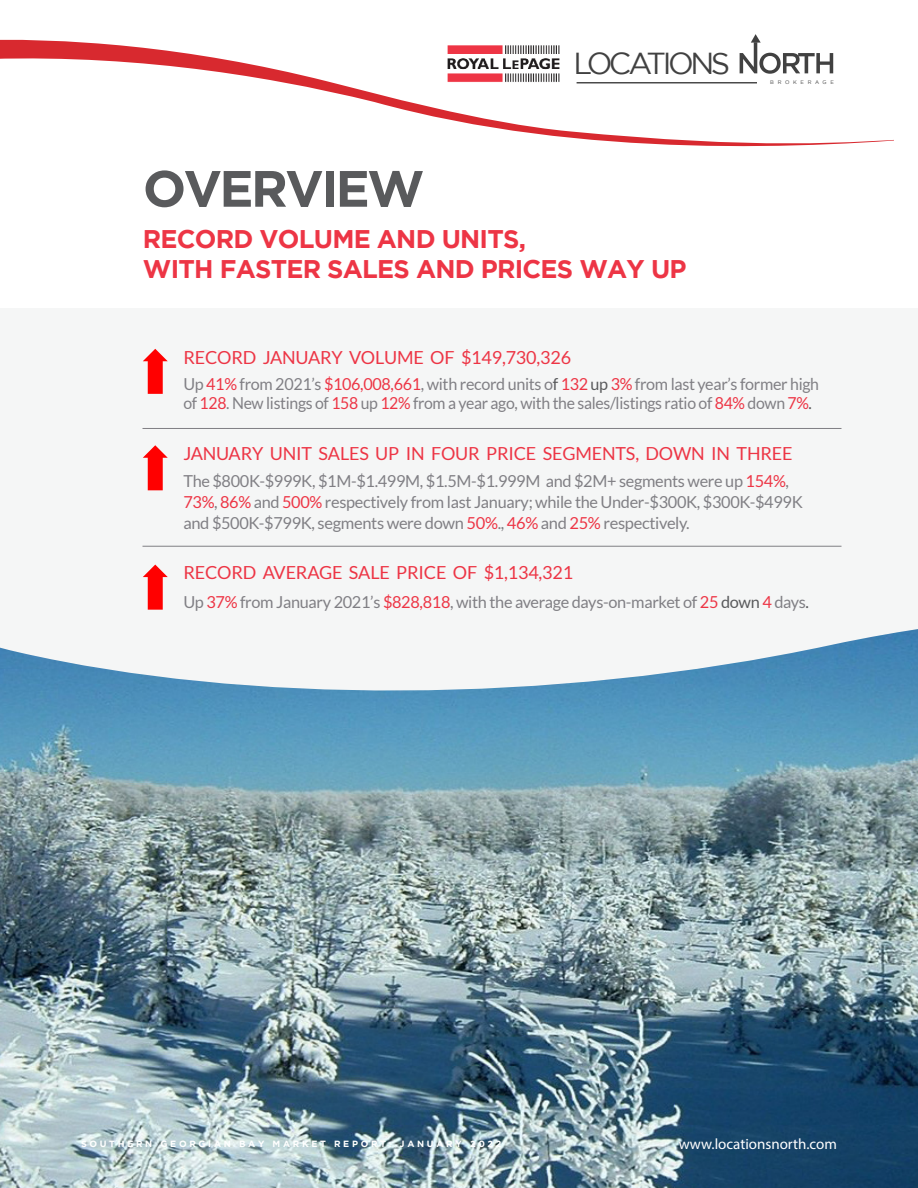
<style>
.page{position:relative;width:918px;height:1188px;background:#fff}
.page>*{position:absolute;margin:0;border:0;box-sizing:border-box;transform-origin:0 0}
.t1{font:700 51px "Gotham";letter-spacing:-.05em;color:#595a5c}
.t2{font:30.3px "Gotham";letter-spacing:-.115em;color:#414141}
.t3{font:700 25.5px/30.6px "Gotham";letter-spacing:-.03em;color:#ed3545}
.t4{font:18px "Lato";letter-spacing:-.01em;color:#ed3545}
.t5{font:16.5px/21px "Lato";letter-spacing:-.02em;color:#807f84}
.t6{font:15px "Myriad Pro";color:#fff}
.t7{font:700 9px "Gotham";letter-spacing:.3em;color:#fff}
.t8{font:5.25px "Gotham";letter-spacing:.7em;color:#414141}
.s1{color:#ed3545}
.s2{color:#595a5c}
</style>
<div class="page">
<img style="left:0;top:706px;width:918px;height:482px">
<div style="left:0;top:308px;width:918px;height:294px;background:#f5f6f6"></div>
<svg style="left:0;top:564px;width:918px;height:142px;fill:#f5f6f6"></svg>
<hr style="left:142px;top:546px;width:700px;height:1px;background:#807f84">
<hr style="left:142px;top:428px;width:700px;height:1px;background:#807f84">
<svg style="left:143px;top:565px;width:25px;height:45px"></svg>
<svg style="left:143px;top:445px;width:25px;height:45px"></svg>
<svg style="left:143px;top:349px;width:25px;height:45px"></svg>
<svg style="left:0;top:37px;width:894px;height:110px"></svg>
<h2 class="t2" style="left:573px;top:46px;width:158px">LOCATIONS</h2>
<p class="t1" style="left:143px;top:159px;width:283px">OVERVIEW</p>
<p class="t3" style="left:143px;top:223px;width:545px">RECORD VOLUME AND UNITS,<br>WITH FASTER SALES AND PRICES WAY UP</p>
<p class="t8" style="left:770px;top:80px;width:65px">BROKERAGE</p>
<p class="t4" style="left:183px;top:347px;width:389px">RECORD JANUARY VOLUME OF $149,730,326</p>
<p class="t5" style="left:183px;top:374px;width:637px;line-height:19.8px">Up <span class="s1">41%</span> from 2021’s <span class="s1">$106,008,661</span>, with record units o<span class="s2">f</span> <span class="s1">132</span> <span class="s2">up</span> <span class="s1">3%</span> from last year’s former high of <span class="s1">128</span>. New listings of <span class="s1">158</span> up <span class="s1">12%</span> from a year ago, with the sales/listings ratio of <span class="s1">84%</span> down <span class="s1">7%</span><span class="s2">.</span></p>
<p class="t4" style="left:183px;top:444px;width:611px">JANUARY UNIT SALES UP IN FOUR PRICE SEGMENTS, DOWN IN THREE</p>
<p class="t5" style="left:183px;top:471px;width:621px">The $800K-$999K, $1M-$1.499M, $1.5M-$1.999M and $2M+ segments were up <span class="s1">154%</span>,<br><span class="s1">73%</span>, <span class="s1">86%</span> and <span class="s1">500%</span> respectively from last January; while the Under-$300K, $300K-$499K and $500K-$799K, segments were down <span class="s1">50%</span>., <span class="s1">46%</span> and <span class="s1">25%</span> respectively.</p>
<p class="t4" style="left:183px;top:563px;width:391px">RECORD AVERAGE SALE PRICE OF $1,134,321</p>
<p class="t5" style="left:183px;top:591px;width:627px">Up <span class="s1">37%</span> from January 2021’s <span class="s1">$828,818</span>, with the average days-on-market of <span class="s1">25</span> <span class="s2">down</span> <span class="s1">4</span> days<span class="s2">.</span></p>
<p class="t7" style="left:81px;top:1139px;width:422px">SOUTHERN GEORGIAN BAY MARKET REPORT: JANUARY 2022</p>
<p class="t6" style="left:679px;top:1134px;width:160px">www.locationsnorth.com</p>
</div>
